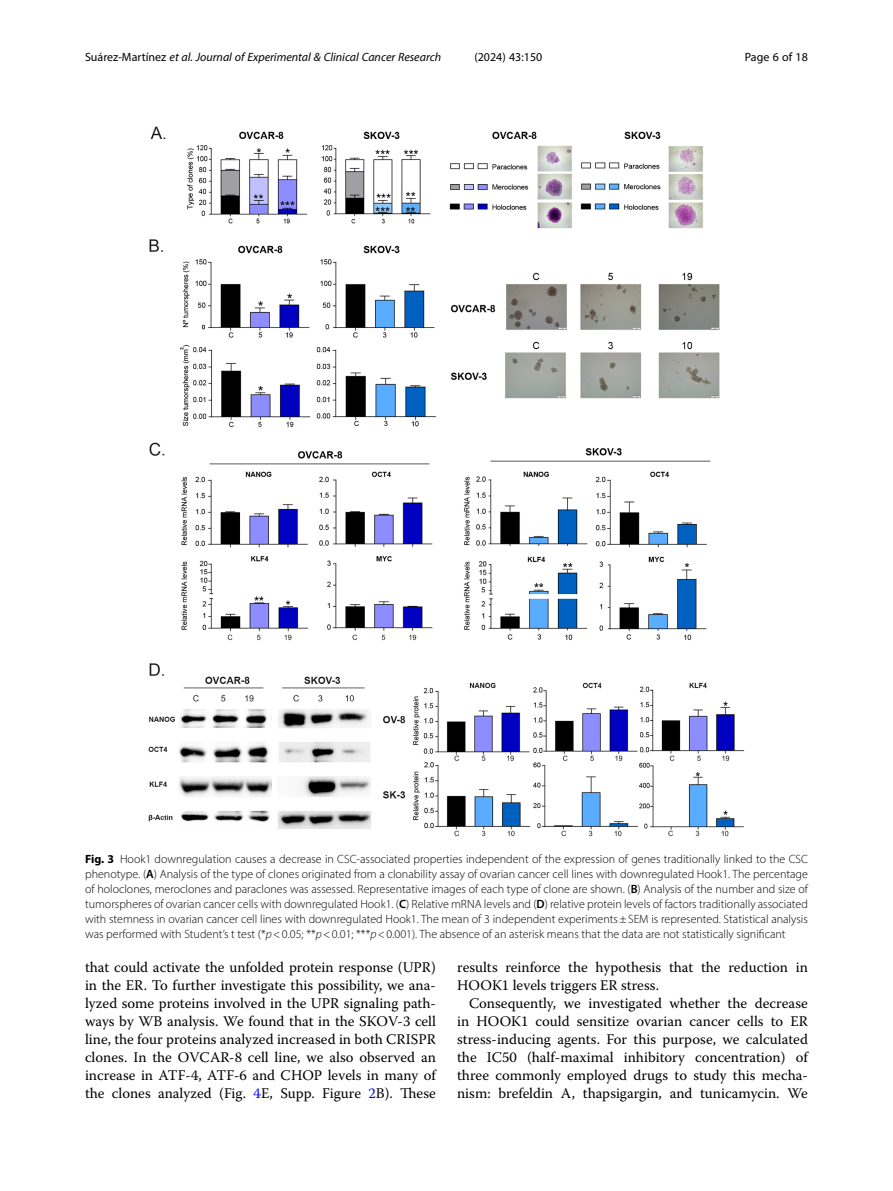
<style>
.page{position:relative;width:893px;height:1191px;background:#fff}
.page>*{position:absolute;margin:0;border:0;box-sizing:border-box;transform-origin:0 0}
.Body_Text_Indent{font:14.7px/18px "Warnock Pro";color:#000;text-align:justify}
.Figure_Caption{font:300 12px/15px "Myriad Pro";color:#000;text-align:justify}
.t1{font:italic 12px "Myriad Pro";color:#000}
.t2{font:12px "Myriad Pro";color:#000}
.s1{font-style:normal}
.s2{font-weight:700}
.s3{font-weight:600}
.s4{font-style:italic}
.s5{color:#00f}
</style>
<div class="page">
<img style="left:149px;top:126px;width:595px;height:710px">
<p class="t1" style="left:85px;top:50px;width:358px"><span class="s1">Suárez-Martínez</span> et al. Journal of Experimental &amp; Clinical Cancer Research</p>
<p class="t2" style="left:474px;top:50px;width:70px">(2024) 43:150</p>
<p class="t2" style="left:745px;top:50px;width:65px">Page 6 of 18</p>
<p class="Figure_Caption" style="left:85px;top:851px;width:724px"><span class="s2">Fig. 3</span> Hook1 downregulation causes a decrease in CSC-associated properties independent of the expression of genes traditionally linked to the CSC phenotype. (<span class="s3">A</span>) Analysis of the type of clones originated from a clonability assay of ovarian cancer cell lines with downregulated Hook1. The percentage of holoclones, meroclones and paraclones was assessed. Representative images of each type of clone are shown. (<span class="s3">B</span>) Analysis of the number and size of tumorspheres of ovarian cancer cells with downregulated Hook1. (<span class="s3">C</span>) Relative mRNA levels and (<span class="s3">D</span>) relative protein levels of factors traditionally associated with stemness in ovarian cancer cell lines with downregulated Hook1. The mean of 3 independent experiments±SEM is represented. Statistical analysis was performed with Student’s t test (*<span class="s4">p</span>&lt;0.05; **<span class="s4">p</span>&lt;0.01; ***<span class="s4">p</span>&lt;0.001). The absence of an asterisk means that the data are not statistically significant</p>
<p class="Body_Text_Indent" style="left:85px;top:958px;width:352px">that could activate the unfolded protein response (UPR) in the ER. To further investigate this possibility, we ana&shy;lyzed some proteins involved in the UPR signaling path&shy;ways by WB analysis. We found that in the SKOV-3 cell line, the four proteins analyzed increased in both CRISPR clones. In the OVCAR-8 cell line, we also observed an increase in ATF-4, ATF-6 and CHOP levels in many of the clones analyzed (Fig. <span class="s5">4</span>E, Supp. Figure <span class="s5">2</span>B). These</p>
<p class="Body_Text_Indent" style="left:457px;top:958px;width:352px">results reinforce the hypothesis that the reduction in<br>HOOK1 levels triggers ER stress.</p>
<p class="Body_Text_Indent" style="left:457px;top:994px;width:352px;text-indent:12px">Consequently, we investigated whether the decrease in HOOK1 could sensitize ovarian cancer cells to ER stress-inducing agents. For this purpose, we calculated the IC50 (half-maximal inhibitory concentration) of three commonly employed drugs to study this mecha&shy;nism: brefeldin A, thapsigargin, and tunicamycin. We</p>
</div>
